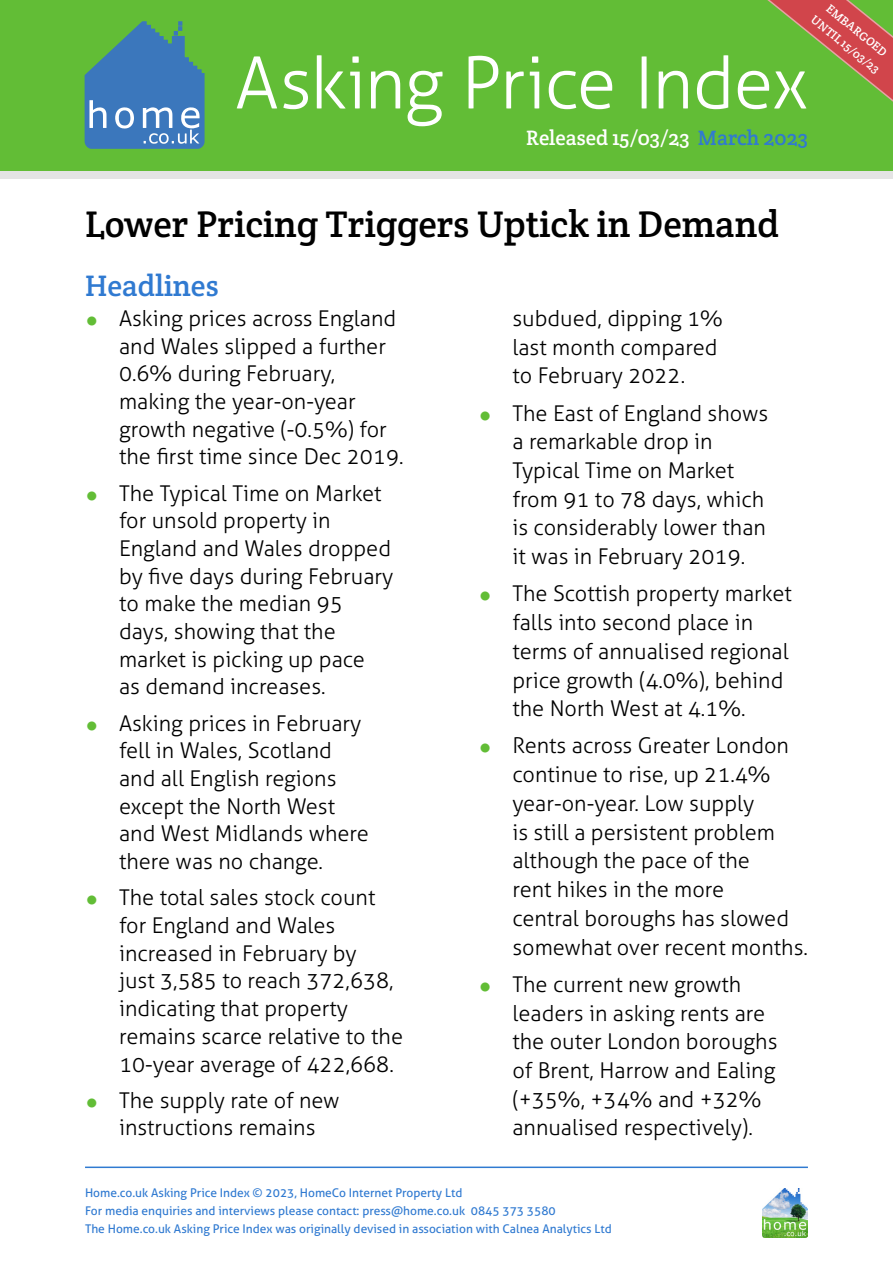
<style>
.page{position:relative;width:893px;height:1263px;background:#fff}
.page>*{position:absolute;margin:0;border:0;box-sizing:border-box;transform-origin:0 0}
.t1{font:300 72px "Aller";letter-spacing:-.015em;color:#fff}
.HAPI_pagetitle{font:37.5px "Crete Round";color:#000}
.HAPI_subhead{font:30px "Crete Round";color:#307ad1}
.t2{font:300 21.75px/27.8px "Aller";color:#000}
.t3{font:21px "Crete Round";color:#fff}
.t4{font:12px/18px "Aller";color:#307ad1}
.t5{font:12px "Crete Round";color:#fff}
.t6{font:700 12px "Aller";color:#fff}
.s1{color:#307ad1}
.s2{font-weight:700;font-size:30px;color:#62bd36}
</style>
<div class="page">
<hr style="left:85px;top:1166px;width:723px;height:2px;background:#307ad1">
<img style="left:762px;top:1188px;width:46px;height:49px">
<div style="left:0;top:0;width:893px;height:179px;background:#e4e4e4"></div>
<div style="left:0;top:0;width:893px;height:170px;background:#62bd36"></div>
<svg style="left:767px;top:0;width:126px;height:102px"></svg>
<svg style="left:85px;top:21px;width:120px;height:128px"></svg>
<p class="t5" style="left:833px;top:1px;width:75px;rotate:39deg">EMBARGOED</p>
<p class="t5" style="left:818px;top:12px;width:86px;rotate:39deg">UNTIL 15/03/23</p>
<p class="t6" style="left:844px;top:19px;width:39px">1 of 10</p>
<p class="t1" style="left:235px;top:40px;width:574px">Asking Price Index</p>
<p class="t3" style="left:526px;top:124px;width:283px">Released 15/03/23 <span class="s1">March 2023</span></p>
<p class="HAPI_pagetitle" style="left:85px;top:200px;width:696px">Lower Pricing Triggers Uptick in Demand</p>
<p class="HAPI_subhead" style="left:85px;top:267px;width:135px">Headlines</p>
<p class="t2" style="left:119px;top:304px;width:286px;text-indent:-34px"><span class="s2">•</span> Asking prices across England and Wales slipped a further<br>0.6% during February, making the year-on-year growth negative (-0.5%) for the first time since Dec 2019.</p>
<p class="t2" style="left:119px;top:479px;width:276px;text-indent:-34px"><span class="s2">•</span> The Typical Time on Market for unsold property in<br>England and Wales dropped by five days during February to make the median 95 days, showing that the market is picking up pace<br>as demand increases.</p>
<p class="t2" style="left:119px;top:709px;width:251px;text-indent:-34px"><span class="s2">•</span> Asking prices in February fell in Wales, Scotland and all English regions except the North West and West Midlands where there was no change.</p>
<p class="t2" style="left:119px;top:884px;width:285px;text-indent:-34px"><span class="s2">•</span> The total sales stock count for England and Wales increased in February by<br>just 3,585 to reach 372,638, indicating that property remains scarce relative to the<br>10-year average of 422,668.</p>
<p class="t2" style="left:85px;top:1086px;width:256px;text-align:center"><span class="s2">•</span> The supply rate of new instructions remains</p>
<p class="t2" style="left:512px;top:304px;width:212px;line-height:28.7px">subdued, dipping 1% last month compared to February 2022.</p>
<p class="t2" style="left:512px;top:398px;width:257px;line-height:28.7px;text-indent:-34px"><span class="s2">•</span> The East of England shows a remarkable drop in<br>Typical Time on Market from 91 to 78 days, which is considerably lower than it was in February 2019.</p>
<p class="t2" style="left:512px;top:579px;width:281px;line-height:28.7px;text-indent:-34px"><span class="s2">•</span> The Scottish property market falls into second place in terms of annualised regional price growth (4.0%), behind the North West at 4.1%.</p>
<p class="t2" style="left:512px;top:731px;width:297px;line-height:28.7px;text-indent:-34px"><span class="s2">•</span> Rents across Greater London continue to rise, up 21.4% year-on-year. Low supply<br>is still a persistent problem although the pace of the<br>rent hikes in the more<br>central boroughs has slowed somewhat over recent months.</p>
<p class="t2" style="left:512px;top:970px;width:267px;line-height:28.7px;text-indent:-34px"><span class="s2">•</span> The current new growth leaders in asking rents are the outer London boroughs of Brent, Harrow and Ealing (+35%, +34% and +32% annualised respectively).</p>
<p class="t4" style="left:85px;top:1184px;width:528px">Home.co.uk Asking Price Index © 2023, HomeCo Internet Property Ltd<br>For media enquiries and interviews please contact: press@home.co.uk 0845 373 3580<br>The Home.co.uk Asking Price Index was originally devised in association with Calnea Analytics Ltd</p>
</div>
